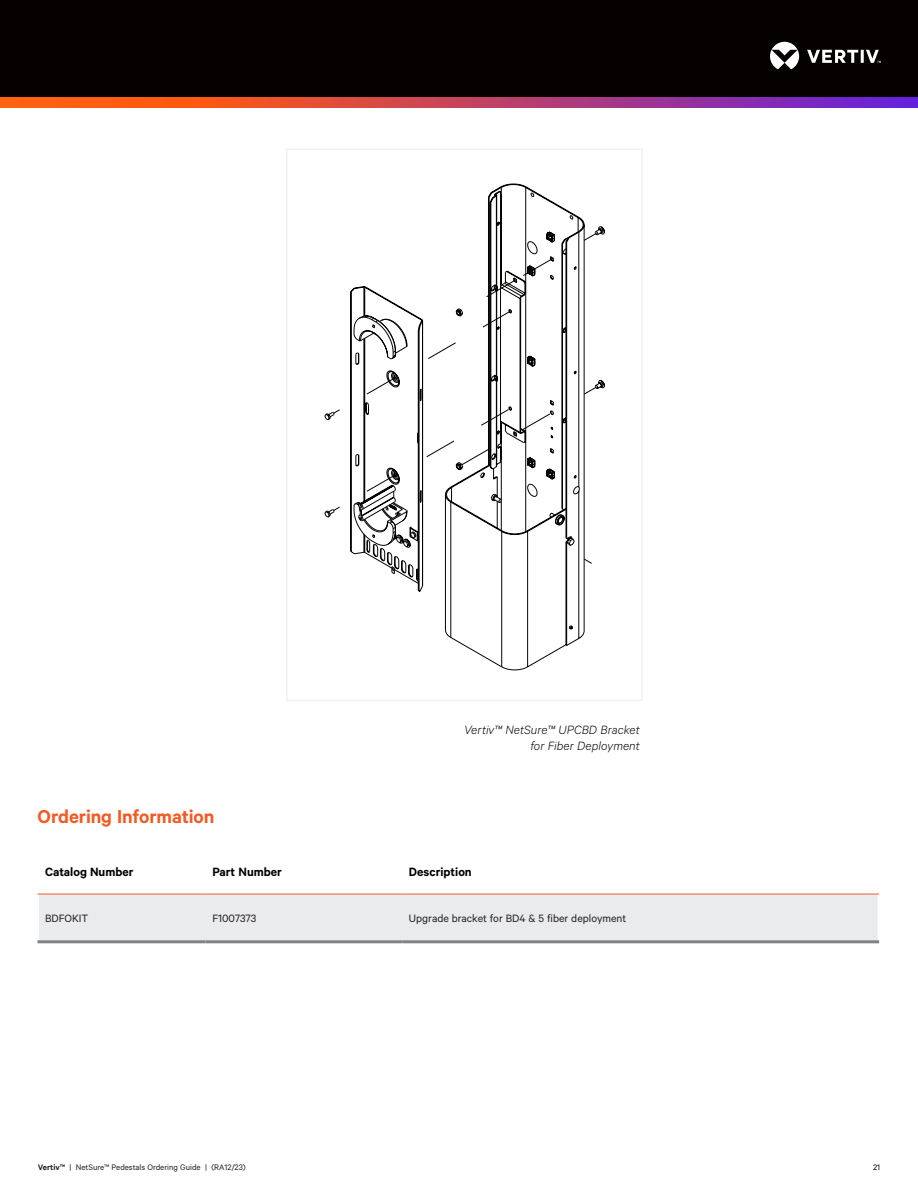
<style>
.page{position:relative;width:918px;height:1188px;background:#fff}
.page>*{position:absolute;margin:0;border:0;box-sizing:border-box;transform-origin:0 0}
.Vertiv_Orange_Main_Heading{font:600 21px "Calibre";letter-spacing:-.005em;color:#f15b24}
.Vertiv_Caption{font:italic 300 13.5px/16.2px "Calibre";letter-spacing:.005em;color:#060101;text-align:right}
.DatasheetTableHeaderWhite{font:600 13.5px "Calibre";color:#000}
.Table_Body{font:12px "Calibre";color:#231f20}
.Page_Number_Left{font:9px "Calibre";color:#231f20}
.Page_Number_Right{font:9px "Calibre";color:#060101}
.s1{font-weight:600}
</style>
<div class="page">
<div style="left:0;top:0;width:918px;height:108px;background:#060101"></div>
<svg style="left:770px;top:42px;width:111px;height:27px"></svg>
<svg style="left:0;top:98px;width:918px;height:10px;background:#c14361"></svg>
<div style="left:286px;top:148px;width:357px;height:553px;border:2px solid #f0f1f2"></div>
<svg style="left:333px;top:288px;width:20px;height:224px"></svg>
<svg style="left:353px;top:186px;width:252px;height:484px"></svg>
<div style="left:39px;top:895px;width:839px;height:45px;background:#eaebec"></div>
<hr style="left:38px;top:894px;width:168px;height:1px;background:#f15b24">
<hr style="left:206px;top:894px;width:196px;height:1px;background:#f15b24">
<hr style="left:402px;top:894px;width:477px;height:1px;background:#f15b24">
<hr style="left:38px;top:940px;width:168px;height:3px;background:#808285">
<hr style="left:206px;top:940px;width:196px;height:3px;background:#808285">
<hr style="left:402px;top:940px;width:477px;height:3px;background:#808285">
<p class="Vertiv_Orange_Main_Heading" style="left:38px;top:804px;width:178px">Ordering Information</p>
<p class="Vertiv_Caption" style="left:464px;top:721px;width:177px">Vertiv™ NetSure™ UPCBD Bracket for Fiber Deployment</p>
<p class="DatasheetTableHeaderWhite" style="left:45px;top:864px;width:90px">Catalog Number</p>
<p class="DatasheetTableHeaderWhite" style="left:212px;top:864px;width:71px">Part Number</p>
<p class="DatasheetTableHeaderWhite" style="left:409px;top:864px;width:64px">Description</p>
<p class="Table_Body" style="left:45px;top:911px;width:45px">BDFOKIT</p>
<p class="Table_Body" style="left:212px;top:911px;width:46px">F1007373</p>
<p class="Table_Body" style="left:409px;top:911px;width:219px">Upgrade bracket for BD4 &amp; 5 fiber deployment</p>
<p class="Page_Number_Left" style="left:38px;top:1162px;width:210px"><span class="s1">Vertiv™</span> | NetSure™ Pedestals Ordering Guide | (RA12/23)</p>
<p class="Page_Number_Right" style="left:873px;top:1162px;width:9px">21</p>
</div>
